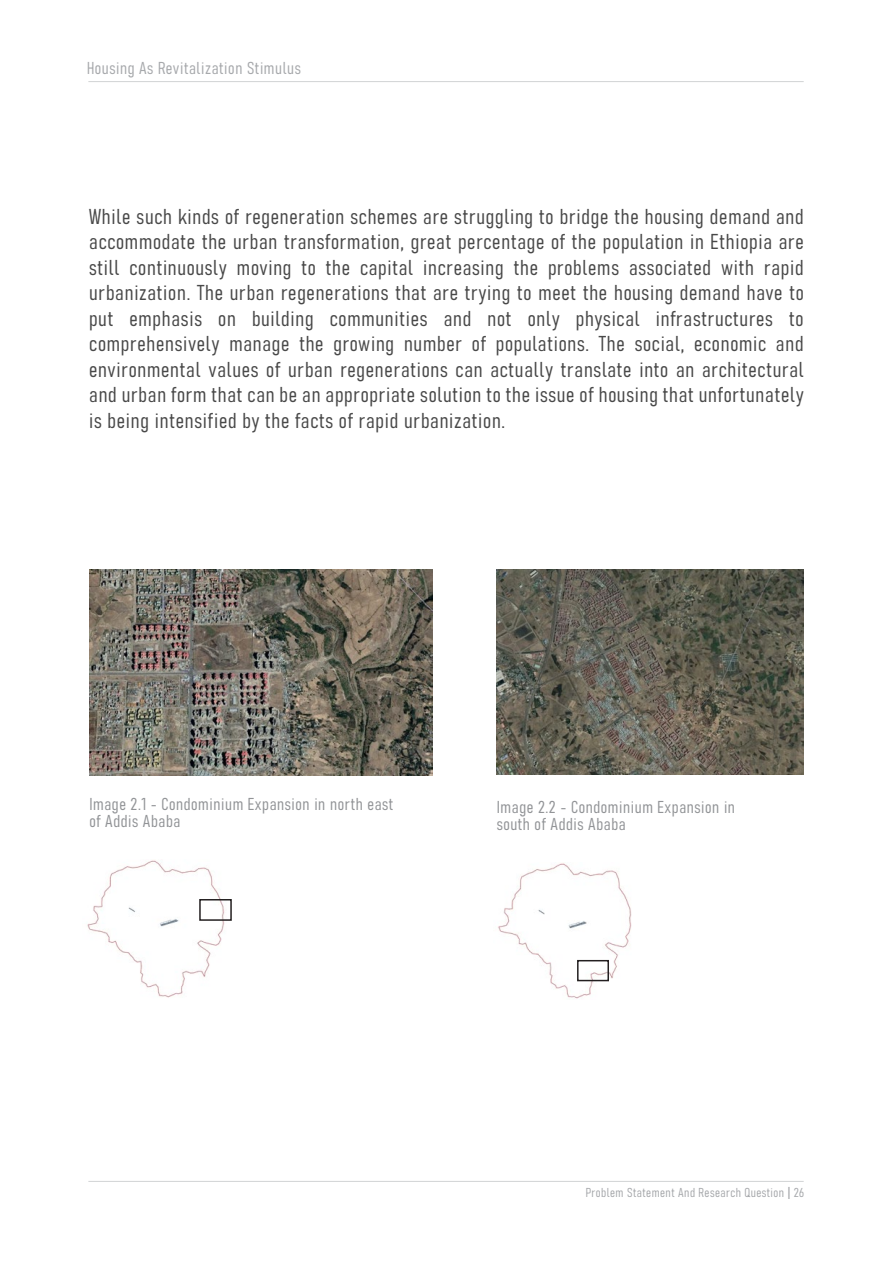
<style>
.page{position:relative;width:893px;height:1263px;background:#fff}
.page>*{position:absolute;margin:0;border:0;box-sizing:border-box;transform-origin:0 0}
.t1{font:21.3px/25.5px "Bahnschrift";letter-spacing:.035em;color:#494949;text-align:justify}
.t2{font:16.95px/17px "Bahnschrift";letter-spacing:.035em;color:#929497}
.t3{font:16.95px "Bahnschrift";letter-spacing:.035em;color:#a7a9ac}
.t4{font:12.75px "Bahnschrift";letter-spacing:.035em;color:#a7a9ac}
.s1{font-size:16.95px}
</style>
<div class="page">
<img style="left:92px;top:569px;width:340px;height:207px">
<img style="left:497px;top:569px;width:304px;height:205px">
<img style="left:87px;top:860px;width:138px;height:138px">
<div style="left:199px;top:899px;width:33px;height:22px;border:2px solid #231f20"></div>
<img style="left:498px;top:863px;width:134px;height:136px">
<div style="left:577px;top:960px;width:32px;height:21px;border:2px solid #231f20"></div>
<hr style="left:88px;top:81px;width:716px;height:1px;background:#d1d3d4">
<hr style="left:88px;top:1181px;width:716px;height:1px;background:#d1d3d4">
<p class="t3" style="left:87px;top:55px;width:215px">Housing As Revitalization Stimulus</p>
<p class="t1" style="left:89px;top:202px;width:716px">While such kinds of regeneration schemes are struggling to bridge the housing demand and accommodate the urban transformation, great percentage of the population in Ethiopia are still continuously moving to the capital increasing the problems associated with rapid urbanization. The urban regenerations that are trying to meet the housing demand have to put emphasis on building communities and not only physical infrastructures to comprehensively manage the growing number of populations. The social, economic and environmental values of urban regenerations can actually translate into an architectural and urban form that can be an appropriate solution to the issue of housing that unfortunately is being intensified by the facts of rapid urbanization.</p>
<p class="t2" style="left:89px;top:795px;width:306px">Image 2.1 - Condominium Expansion in north east of Addis Ababa</p>
<p class="t2" style="left:497px;top:798px;width:240px">Image 2.2 - Condominium Expansion in south of Addis Ababa</p>
<p class="t4" style="left:586px;top:1183px;width:220px">Problem Statement And Research Question <span class="s1">I</span> 26</p>
</div>
